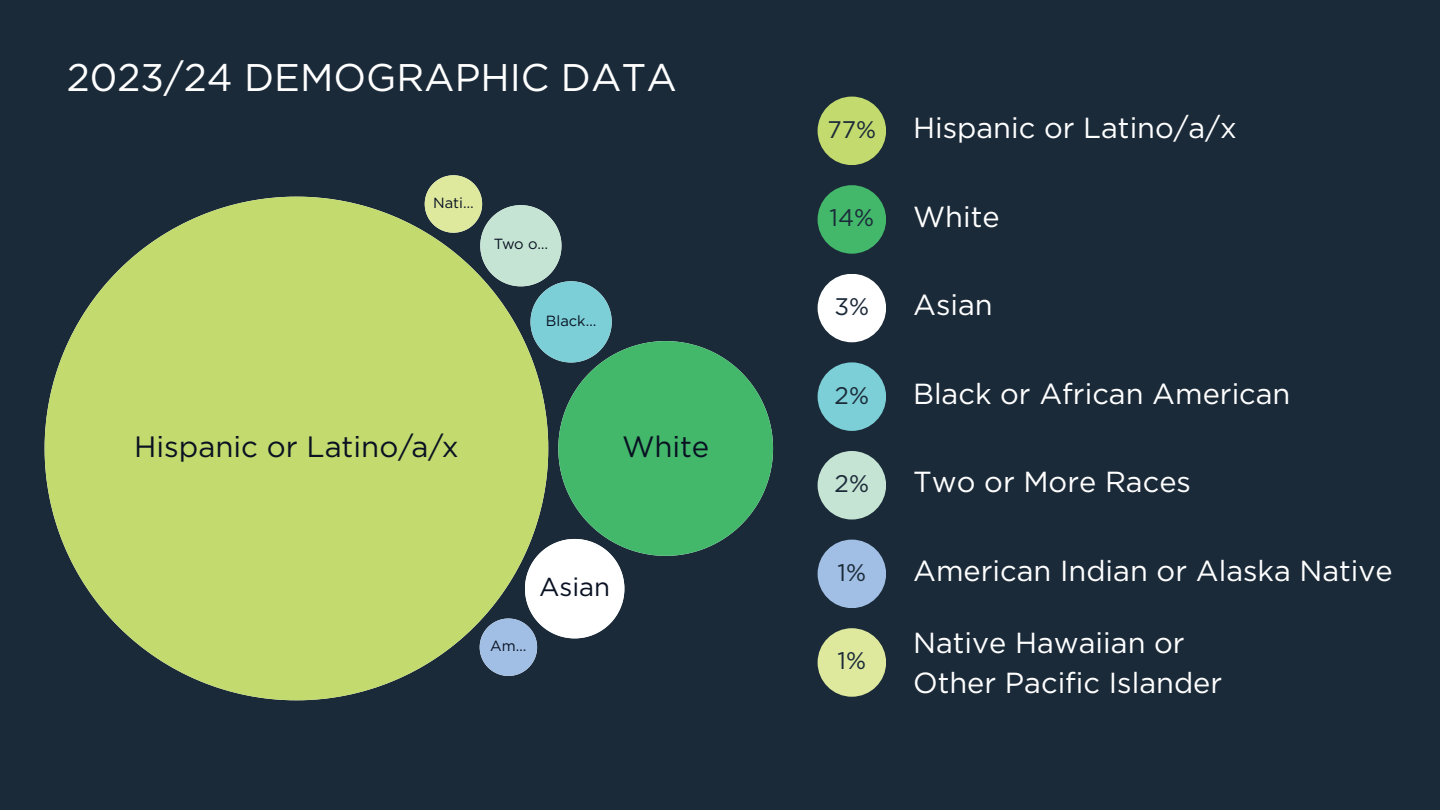
<style>
.page{position:relative;width:1440px;height:810px;background:#1b2a39}
.page>*{position:absolute;margin:0;border:0;box-sizing:border-box;transform-origin:0 0}
.t1{font:38.5px "Gotham";color:#fff}
.t2{font:29.4px "Gotham";color:#091122}
.t3{font:29px/40.3px "Gotham";color:#fff}
.t4{font:25.9px "Gotham";color:#091122}
.t5{font:24px "Gotham";color:#1b2a39}
.t6{font:14.7px "Gotham";color:#091122}
</style>
<div class="page">
<svg style="left:45px;top:197px;width:380px;height:503px;fill:#c3da6e"></svg>
<svg style="left:425px;top:175px;width:348px;height:501px"></svg>
<div style="left:818px;top:185px;width:68px;height:69px;background:#43b86b;border-radius:50%"></div>
<div style="left:818px;top:97px;width:68px;height:68px;background:#c3da6e;border-radius:50%"></div>
<div style="left:818px;top:274px;width:68px;height:68px;background:#fff;border-radius:50%"></div>
<div style="left:818px;top:362px;width:68px;height:69px;background:#7ccfd6;border-radius:50%"></div>
<div style="left:818px;top:451px;width:68px;height:69px;background:#c5e4d3;border-radius:50%"></div>
<div style="left:818px;top:540px;width:68px;height:68px;background:#a1bfe4;border-radius:50%"></div>
<div style="left:818px;top:628px;width:68px;height:69px;background:#dee99e;border-radius:50%"></div>
<h1 class="t1" style="left:67px;top:53px;width:611px">2023/24 DEMOGRAPHIC DATA</h1>
<p class="t6" style="left:433px;top:193px;width:42px">Nati…</p>
<p class="t6" style="left:494px;top:235px;width:56px">Two o…</p>
<p class="t6" style="left:546px;top:311px;width:52px">Black…</p>
<p class="t2" style="left:134px;top:428px;width:326px">Hispanic or Latino/a/x</p>
<p class="t2" style="left:622px;top:428px;width:88px">White</p>
<p class="t4" style="left:539px;top:571px;width:73px">Asian</p>
<p class="t6" style="left:490px;top:636px;width:38px">Am…</p>
<p class="t5" style="left:828px;top:114px;width:50px">77%</p>
<p class="t3" style="left:913px;top:107px;width:325px">Hispanic or Latino/a/x</p>
<p class="t5" style="left:829px;top:203px;width:46px">14%</p>
<p class="t3" style="left:913px;top:195px;width:88px">White</p>
<p class="t5" style="left:834px;top:291px;width:36px">3%</p>
<p class="t3" style="left:913px;top:284px;width:81px">Asian</p>
<p class="t5" style="left:835px;top:380px;width:36px">2%</p>
<p class="t3" style="left:913px;top:373px;width:379px">Black or African American</p>
<p class="t5" style="left:835px;top:468px;width:36px">2%</p>
<p class="t3" style="left:913px;top:461px;width:279px">Two or More Races</p>
<p class="t5" style="left:838px;top:557px;width:30px">1%</p>
<p class="t3" style="left:913px;top:550px;width:481px">American Indian or Alaska Native</p>
<p class="t5" style="left:838px;top:646px;width:30px">1%</p>
<p class="t3" style="left:913px;top:621px;width:311px">Native Hawaiian or<br>Other Pacific Islander</p>
</div>
